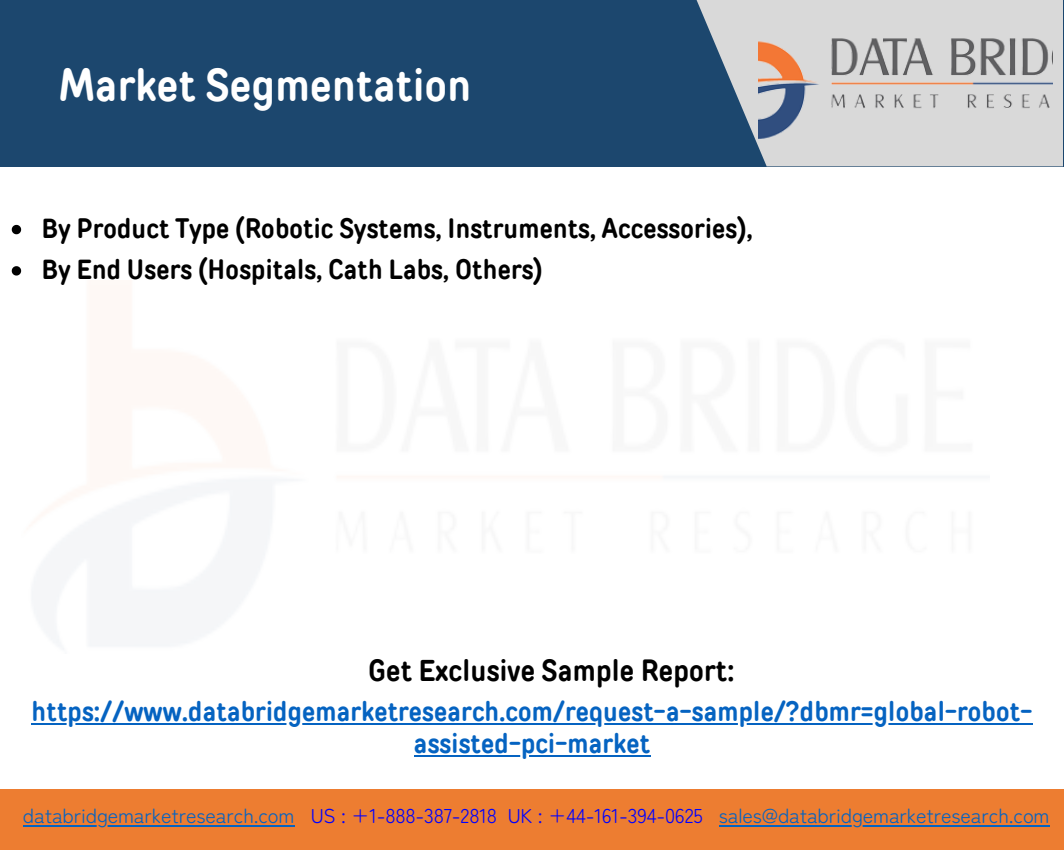
<style>
.page{position:relative;width:1064px;height:850px;background:#fff}
.page>*{position:absolute;margin:0;border:0;box-sizing:border-box;transform-origin:0 0}
.t1{font:700 45px "TT Rounds Condensed";letter-spacing:.01em;color:#fff}
.t2{font:700 30px "TT Rounds Condensed";letter-spacing:.01em;color:#000}
.t3{font:700 27.5px/32px "TT Rounds Condensed";letter-spacing:.01em;color:#0563c1;text-align:center}
.t4{font:700 27.5px/41.2px "TT Rounds Condensed";letter-spacing:.01em;color:#000}
.t5{font:20px "Zen Maru Gothic";letter-spacing:-.01em;color:#0563c1}
.s1{color:#00f}
</style>
<div class="page">
<div style="left:0;top:788px;width:1063px;height:61px;background:#ed7d31"></div>
<div style="left:0;top:0;width:1063px;height:166px;background:#1c476e"></div>
<svg style="left:696px;top:0;width:366px;height:166px;fill:#d9d9d9"></svg>
<img style="left:757px;top:20px;width:295px;height:120px">
<hr style="left:23px;top:825px;width:271px;height:2px;background:#0563c1">
<hr style="left:718px;top:825px;width:331px;height:2px;background:#0563c1">
<svg style="left:12px;top:225px;width:9px;height:9px"></svg>
<svg style="left:12px;top:266px;width:9px;height:9px"></svg>
<hr style="left:32px;top:722px;width:1000px;height:2px;background:#0563c1">
<hr style="left:414px;top:754px;width:236px;height:2px;background:#0563c1">
<h1 class="t1" style="left:59px;top:58px;width:413px">Market Segmentation</h1>
<h3 class="t4" style="left:42px;top:208px;width:712px">By Product Type (Robotic Systems, Instruments, Accessories),<br>By End Users (Hospitals, Cath Labs, Others)</h3>
<h2 class="t2" style="left:368px;top:652px;width:367px">Get Exclusive Sample Report:</h2>
<h3 class="t3" style="left:32px;top:695px;width:1001px">https://www.databridgemarketresearch.com/request-a-sample/?dbmr=global-robot&shy;assisted-pci-market</h3>
<p class="t5" style="left:23px;top:800px;width:1027px">databridgemarketresearch.com <span class="s1">US : +1-888-387-2818 UK : +44-161-394-0625</span> sales@databridgemarketresearch.com</p>
</div>
